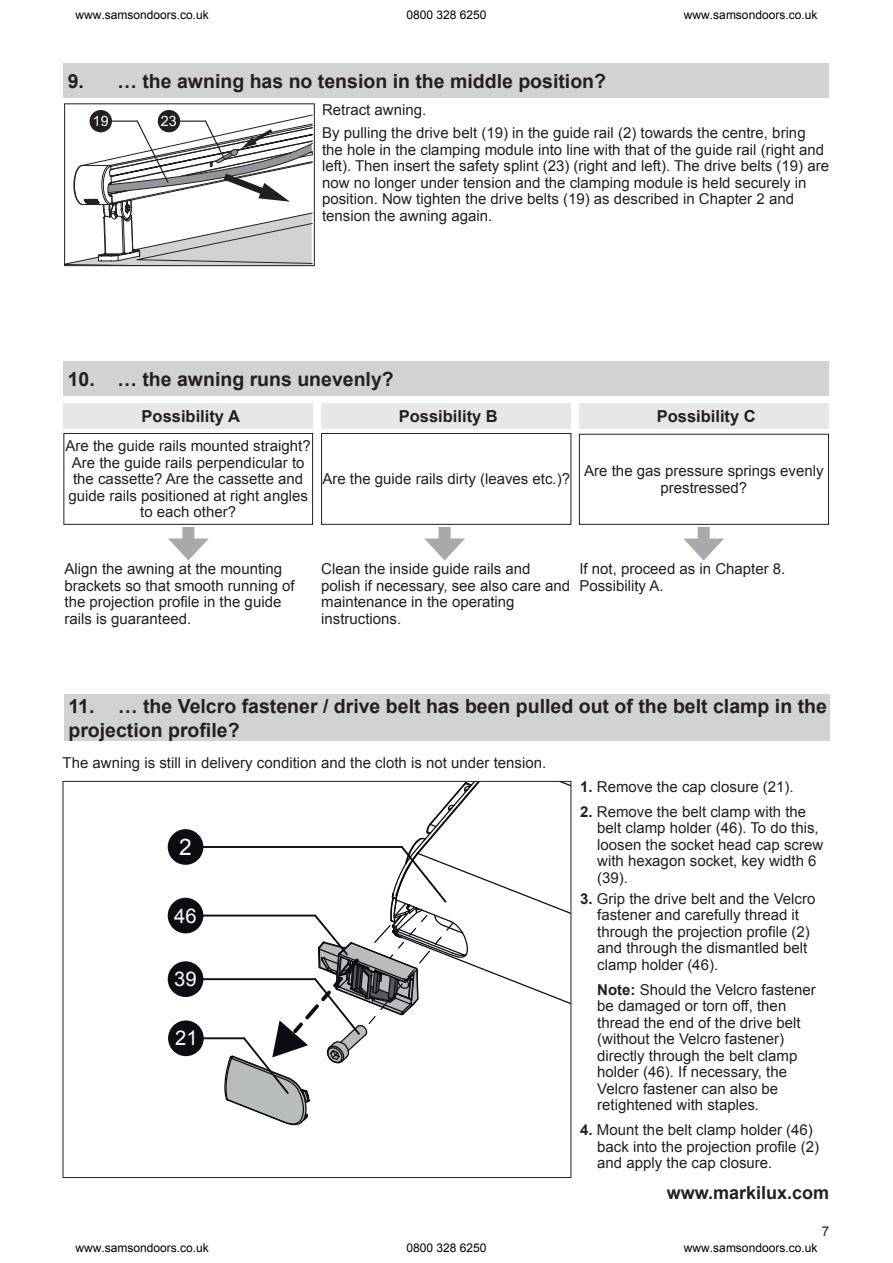
<style>
.page{position:relative;width:893px;height:1263px;background:#fff}
.page>*{position:absolute;margin:0;border:0;box-sizing:border-box;transform-origin:0 0}
.t1{font:22.8px "Arial";color:#fff}
.t2{font:20.25px "Arial";color:#fff}
.t3{font:700 19.5px/23.4px "Arial";color:#231f20}
.t4{font:700 18px "Arial";color:#231f20}
.t5{font:700 16.5px "Arial";color:#231f20}
.t6{font:15px/16.5px "Arial";color:#231f20}
.t7{font:14.25px "Arial";color:#fff}
.t8{font:13.5px "Arial";color:#231f20}
.t9{font:12px "Arial";color:#000}
.s1{font-weight:700}
</style>
<div class="page">
<div style="left:64px;top:695px;width:766px;height:46px;background:#d1d2d4"></div>
<div style="left:63px;top:362px;width:766px;height:34px;background:#d1d2d4"></div>
<div style="left:64px;top:403px;width:249px;height:26px;background:#e6e7e9"></div>
<div style="left:321px;top:403px;width:250px;height:26px;background:#e6e7e9"></div>
<div style="left:63px;top:433px;width:250px;height:92px;border:1px solid #231f20"></div>
<div style="left:321px;top:433px;width:250px;height:92px;border:1px solid #231f20"></div>
<div style="left:579px;top:403px;width:250px;height:26px;background:#e6e7e9"></div>
<div style="left:579px;top:434px;width:250px;height:91px;border:1px solid #231f20"></div>
<div style="left:182px;top:533px;width:12px;height:14px;background:#a8a9ad"></div>
<svg style="left:168px;top:538px;width:41px;height:22px"></svg>
<div style="left:439px;top:533px;width:12px;height:14px;background:#a8a9ad"></div>
<svg style="left:424px;top:538px;width:41px;height:22px"></svg>
<div style="left:698px;top:533px;width:12px;height:14px;background:#a8a9ad"></div>
<svg style="left:683px;top:538px;width:41px;height:22px"></svg>
<hr style="left:185px;top:915px;width:130px;height:1px;background:#0d0b14">
<div style="left:168px;top:898px;width:35px;height:35px;background:#0d0b14;border-radius:50%"></div>
<hr style="left:185px;top:978px;width:130px;height:2px;background:#0d0b14">
<div style="left:168px;top:961px;width:35px;height:36px;background:#0d0b14;border-radius:50%"></div>
<hr style="left:185px;top:1037px;width:59px;height:2px;background:#0d0b14">
<div style="left:168px;top:1020px;width:36px;height:36px;background:#0d0b14;border-radius:50%"></div>
<hr style="left:185px;top:846px;width:217px;height:2px;background:#0d0b14">
<div style="left:168px;top:829px;width:35px;height:36px;background:#0d0b14;border-radius:50%"></div>
<svg style="left:224px;top:783px;width:345px;height:343px"></svg>
<div style="left:63px;top:64px;width:766px;height:34px;background:#d1d2d4"></div>
<div style="left:90px;top:110px;width:22px;height:22px;background:#231f20;border-radius:50%"></div>
<div style="left:158px;top:110px;width:22px;height:22px;background:#231f20;border-radius:50%"></div>
<svg style="left:66px;top:114px;width:247px;height:150px"></svg>
<div style="left:64px;top:103px;width:251px;height:163px;border:1px solid #231f20"></div>
<p class="t9" style="left:76px;top:7px;width:135px">www.samsondoors.co.uk</p>
<p class="t9" style="left:406px;top:7px;width:82px">0800 328 6250</p>
<p class="t9" style="left:684px;top:7px;width:135px">www.samsondoors.co.uk</p>
<h3 class="t3" style="left:68px;top:70px;width:540px">9. … the awning has no tension in the middle position?</h3>
<p class="t7" style="left:93px;top:112px;width:17px">19</p>
<p class="t7" style="left:161px;top:112px;width:17px">23</p>
<p class="t6" style="left:322px;top:99px;width:485px;line-height:22.8px">Retract awning.<br>By pulling the drive belt (19) in the guide rail (2) towards the centre, bring</p>
<p class="t6" style="left:322px;top:141px;width:508px">the hole in the clamping module into line with that of the guide rail (right and left). Then insert the safety splint (23) (right and left). The drive belts (19) are now no longer under tension and the clamping module is held securely in position. Now tighten the drive belts (19) as described in Chapter 2 and tension the awning again.</p>
<h3 class="t3" style="left:68px;top:368px;width:328px">10. … the awning runs unevenly?</h3>
<p class="t5" style="left:142px;top:405px;width:100px">Possibility A</p>
<p class="t5" style="left:399px;top:405px;width:101px">Possibility B</p>
<p class="t6" style="left:66px;top:438px;width:247px;text-align:center">Are the guide rails mounted straight?<br>Are the guide rails perpendicular to the cassette? Are the cassette and guide rails positioned at right angles to each other?</p>
<p class="t6" style="left:322px;top:471px;width:249px">Are the guide rails dirty (leaves etc.)?</p>
<p class="t5" style="left:657px;top:405px;width:101px">Possibility C</p>
<p class="t6" style="left:584px;top:463px;width:241px;text-align:center">Are the gas pressure springs evenly prestressed?</p>
<p class="t6" style="left:65px;top:561px;width:232px">Align the awning at the mounting brackets so that smooth running of the projection profile in the guide rails is guaranteed.</p>
<p class="t6" style="left:321px;top:561px;width:251px">Clean the inside guide rails and polish if necessary, see also care and maintenance in the operating instructions.</p>
<p class="t6" style="left:579px;top:561px;width:207px">If not, proceed as in Chapter 8.<br>Possibility A.</p>
<h3 class="t3" style="left:68px;top:695px;width:760px">11. … the Velcro fastener / drive belt has been pulled out of the belt clamp in the projection profile?</h3>
<p class="t6" style="left:63px;top:754px;width:485px">The awning is still in delivery condition and the cloth is not under tension.</p>
<h1 class="t1" style="left:179px;top:832px;width:14px">2</h1>
<h2 class="t2" style="left:174px;top:902px;width:24px">46</h2>
<h2 class="t2" style="left:174px;top:966px;width:24px">39</h2>
<h2 class="t2" style="left:175px;top:1025px;width:24px">21</h2>
<p class="t6" style="left:580px;top:778px;width:215px"><span class="s1">1.</span> Remove the cap closure (21).</p>
<p class="t6" style="left:597px;top:803px;width:227px;text-indent:-17px"><span class="s1">2.</span> Remove the belt clamp with the belt clamp holder (46). To do this, loosen the socket head cap screw with hexagon socket, key width 6 (39).</p>
<p class="t6" style="left:597px;top:890px;width:220px;text-indent:-17px"><span class="s1">3.</span> Grip the drive belt and the Velcro fastener and carefully thread it through the projection profile (2) and through the dismantled belt clamp holder (46).</p>
<p class="t6" style="left:597px;top:981px;width:220px"><span class="s1">Note:</span> Should the Velcro fastener be damaged or torn off, then thread the end of the drive belt (without the Velcro fastener) directly through the belt clamp holder (46). If necessary, the<br>Velcro fastener can also be retightened with staples.</p>
<p class="t6" style="left:597px;top:1122px;width:223px;text-indent:-17px"><span class="s1">4.</span> Mount the belt clamp holder (46) back into the projection profile (2) and apply the cap closure.</p>
<p class="t4" style="left:667px;top:1181px;width:164px">www.markilux.com</p>
<p class="t8" style="left:822px;top:1222px;width:9px">7</p>
<p class="t9" style="left:76px;top:1240px;width:135px">www.samsondoors.co.uk</p>
<p class="t9" style="left:406px;top:1240px;width:82px">0800 328 6250</p>
<p class="t9" style="left:684px;top:1240px;width:135px">www.samsondoors.co.uk</p>
</div>
